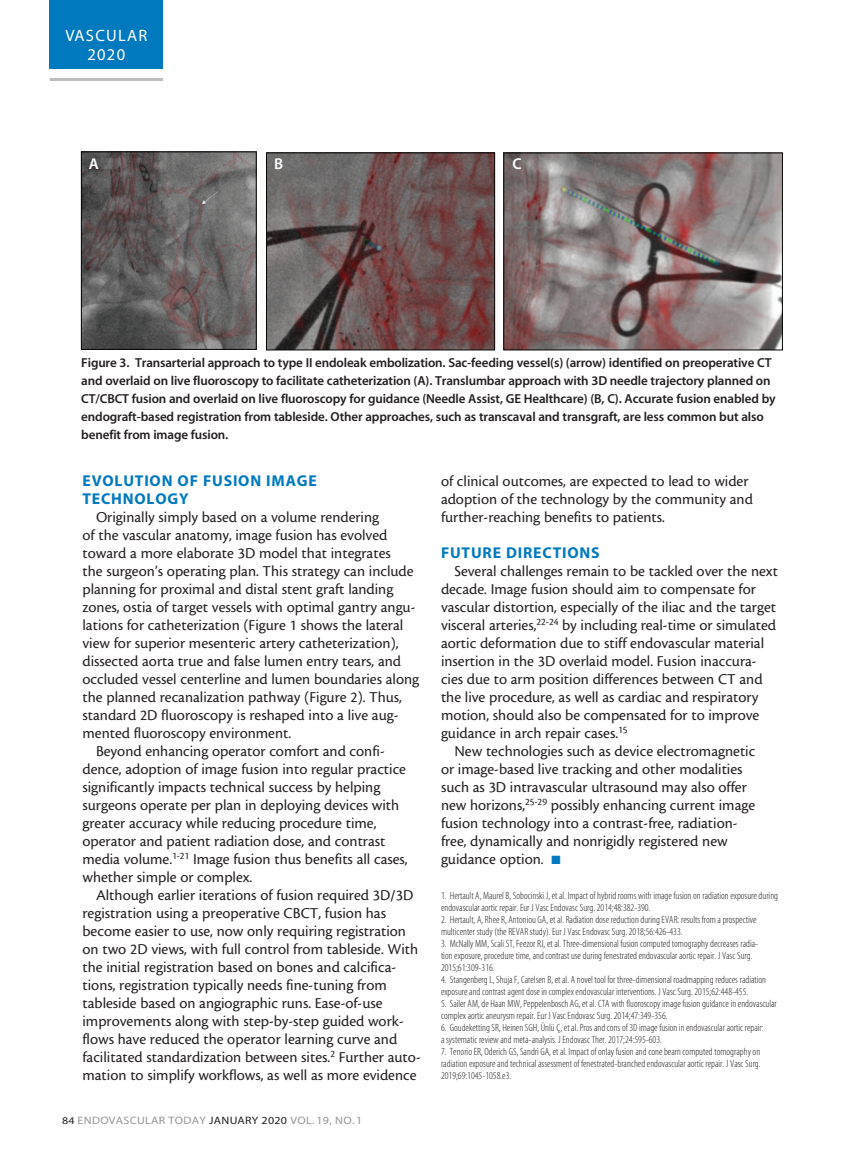
<style>
.page{position:relative;width:864px;height:1161px;background:#fff}
.page>*{position:absolute;margin:0;border:0;box-sizing:border-box;transform-origin:0 0}
.t1{font:16.5px/18.3px "Myriad MM 400 600";letter-spacing:.075em;color:#fff;text-align:center}
.body{font:15.75px/18px "Cronos MM 408 10";color:#231f20}
.subhead{font:15.75px/18px "Myriad MM 700 600";letter-spacing:.05em;color:#0079bf}
.t2{font:15.75px "Myriad MM 565 600";color:#fff}
.t3{font:13.05px/18px "Myriad MM 565 600";letter-spacing:-.01em;color:#231f20}
.t4{font:10.8px "Myriad MM 400 600";letter-spacing:.025em;color:#939598;scale:1.11 1}
.footnote{font:10.5px/12px "Myriad MM 215 300";color:#231f20}
.s1{font-size:10.2px;color:#231f20}
.s2{color:#231f20}
.s3{color:#0079bf}
</style>
<div class="page">
<div style="left:50px;top:0;width:113px;height:69px;background:#0079bf"></div>
<hr style="left:50px;top:78px;width:113px;height:3px;background:#bcbdc0">
<img style="left:83px;top:154px;width:172px;height:194px">
<div style="left:81px;top:152px;width:176px;height:198px;border:1px solid #040503"></div>
<img style="left:268px;top:154px;width:225px;height:194px">
<div style="left:266px;top:152px;width:229px;height:198px;border:1px solid #040503"></div>
<img style="left:505px;top:155px;width:276px;height:193px">
<div style="left:503px;top:153px;width:280px;height:197px;border:1px solid #040503"></div>
<p class="t1" style="left:65px;top:28px;width:83px">VASCULAR<br>2020</p>
<p class="t2" style="left:89px;top:156px;width:12px">A</p>
<p class="t2" style="left:274px;top:156px;width:11px">B</p>
<p class="t2" style="left:512px;top:156px;width:11px">C</p>
<p class="t3" style="left:81px;top:355px;width:696px">Figure 3. Transarterial approach to type II endoleak embolization. Sac-feeding vessel(s) (arrow) identified on preoperative CT and overlaid on live fluoroscopy to facilitate catheterization (A). Translumbar approach with 3D needle trajectory planned on CT/CBCT fusion and overlaid on live fluoroscopy for guidance (Needle Assist, GE Healthcare) (B, C). Accurate fusion enabled by endograft-based registration from tableside. Other approaches, such as transcaval and transgraft, are less common but also benefit from image fusion.</p>
<p class="subhead" style="left:82px;top:473px;width:236px">EVOLUTION OF FUSION IMAGE<br>TECHNOLOGY</p>
<p class="body" style="left:82px;top:508px;width:338px;text-indent:14px">Originally simply based on a volume rendering<br>of the vascular anatomy, image fusion has evolved toward a more elaborate 3D model that integrates<br>the surgeon’s operating plan. This strategy can include planning for proximal and distal stent graft landing zones, ostia of target vessels with optimal gantry angu&shy;lations for catheterization (Figure 1 shows the lateral view for superior mesenteric artery catheterization), dissected aorta true and false lumen entry tears, and occluded vessel centerline and lumen boundaries along the planned recanalization pathway (Figure 2). Thus, standard 2D fluoroscopy is reshaped into a live aug&shy;mented fluoroscopy environment.</p>
<p class="body" style="left:82px;top:742px;width:327px;text-indent:14px">Beyond enhancing operator comfort and confi&shy;dence, adoption of image fusion into regular practice significantly impacts technical success by helping surgeons operate per plan in deploying devices with greater accuracy while reducing procedure time, operator and patient radiation dose, and contrast media volume.<sup>1-21</sup> Image fusion thus benefits all cases, whether simple or complex.</p>
<p class="body" style="left:82px;top:886px;width:340px;text-indent:14px">Although earlier iterations of fusion required 3D/3D registration using a preoperative CBCT, fusion has become easier to use, now only requiring registration on two 2D views, with full control from tableside. With the initial registration based on bones and calcifica&shy;tions, registration typically needs fine-tuning from tableside based on angiographic runs. Ease-of-use improvements along with step-by-step guided work&shy;flows have reduced the operator learning curve and facilitated standardization between sites.<sup>2</sup> Further auto&shy;mation to simplify workflows, as well as more evidence</p>
<p class="t4" style="left:62px;top:1115px;width:272px"><span class="s1">84</span> ENDOVASCULAR TODAY <span class="s2">JANUARY 2020</span> VOL. 19, NO. 1</p>
<p class="body" style="left:441px;top:472px;width:313px">of clinical outcomes, are expected to lead to wider adoption of the technology by the community and further-reaching benefits to patients.</p>
<p class="subhead" style="left:441px;top:545px;width:160px">FUTURE DIRECTIONS</p>
<p class="body" style="left:441px;top:562px;width:339px;text-indent:14px">Several challenges remain to be tackled over the next decade. Image fusion should aim to compensate for vascular distortion, especially of the iliac and the target visceral arteries,<sup>22-24</sup> by including real-time or simulated aortic deformation due to stiff endovascular material insertion in the 3D overlaid model. Fusion inaccura&shy;cies due to arm position differences between CT and the live procedure, as well as cardiac and respiratory motion, should also be compensated for to improve guidance in arch repair cases.<sup>15</sup></p>
<p class="body" style="left:441px;top:742px;width:316px;text-indent:14px">New technologies such as device electromagnetic or image-based live tracking and other modalities such as 3D intravascular ultrasound may also offer new horizons,<sup>25-29</sup> possibly enhancing current image fusion technology into a contrast-free, radiation&shy;free, dynamically and nonrigidly registered new guidance option. <span class="s3">■</span></p>
<p class="footnote" style="left:441px;top:890px;width:339px">1. Hertault A, Maurel B, Sobocinski J, et al. Impact of hybrid rooms with image fusion on radiation exposure during endovascular aortic repair. Eur J Vasc Endovasc Surg. 2014;48:382-390.</p>
<p class="footnote" style="left:441px;top:914px;width:317px">2. Hertault, A, Rhee R, Antoniou GA, et al. Radiation dose reduction during EVAR: results from a prospective multicenter study (the REVAR study). Eur J Vasc Endovasc Surg. 2018;56:426-433.</p>
<p class="footnote" style="left:441px;top:938px;width:319px">3. McNally MM, Scali ST, Feezor RJ, et al. Three-dimensional fusion computed tomography decreases radia&shy;tion exposure, procedure time, and contrast use during fenestrated endovascular aortic repair. J Vasc Surg.<br>2015;61:309‑316.</p>
<p class="footnote" style="left:441px;top:974px;width:327px">4. Stangenberg L, Shuja F, Carelsen B, et al. A novel tool for three-dimensional roadmapping reduces radiation exposure and contrast agent dose in complex endovascular interventions. J Vasc Surg. 2015;62:448-455.</p>
<p class="footnote" style="left:441px;top:998px;width:337px">5. Sailer AM, de Haan MW, Peppelenbosch AG, et al. CTA with fluoroscopy image fusion guidance in endovascular complex aortic aneurysm repair. Eur J Vasc Endovasc Surg. 2014;47:349-356.</p>
<p class="footnote" style="left:441px;top:1022px;width:324px">6. Goudeketting SR, Heinen SGH, Ünlü Ç, et al. Pros and cons of 3D image fusion in endovascular aortic repair: a systematic review and meta-analysis. J Endovasc Ther. 2017;24:595-603.</p>
<p class="footnote" style="left:441px;top:1046px;width:321px;text-align:justify">7. Tenorio ER, Oderich GS, Sandri GA, et al. Impact of onlay fusion and cone beam computed tomography on radiation exposure and technical assessment of fenestrated-branched endovascular aortic repair. J Vasc Surg.<br>2019;69:1045-1058.e3.</p>
</div>
